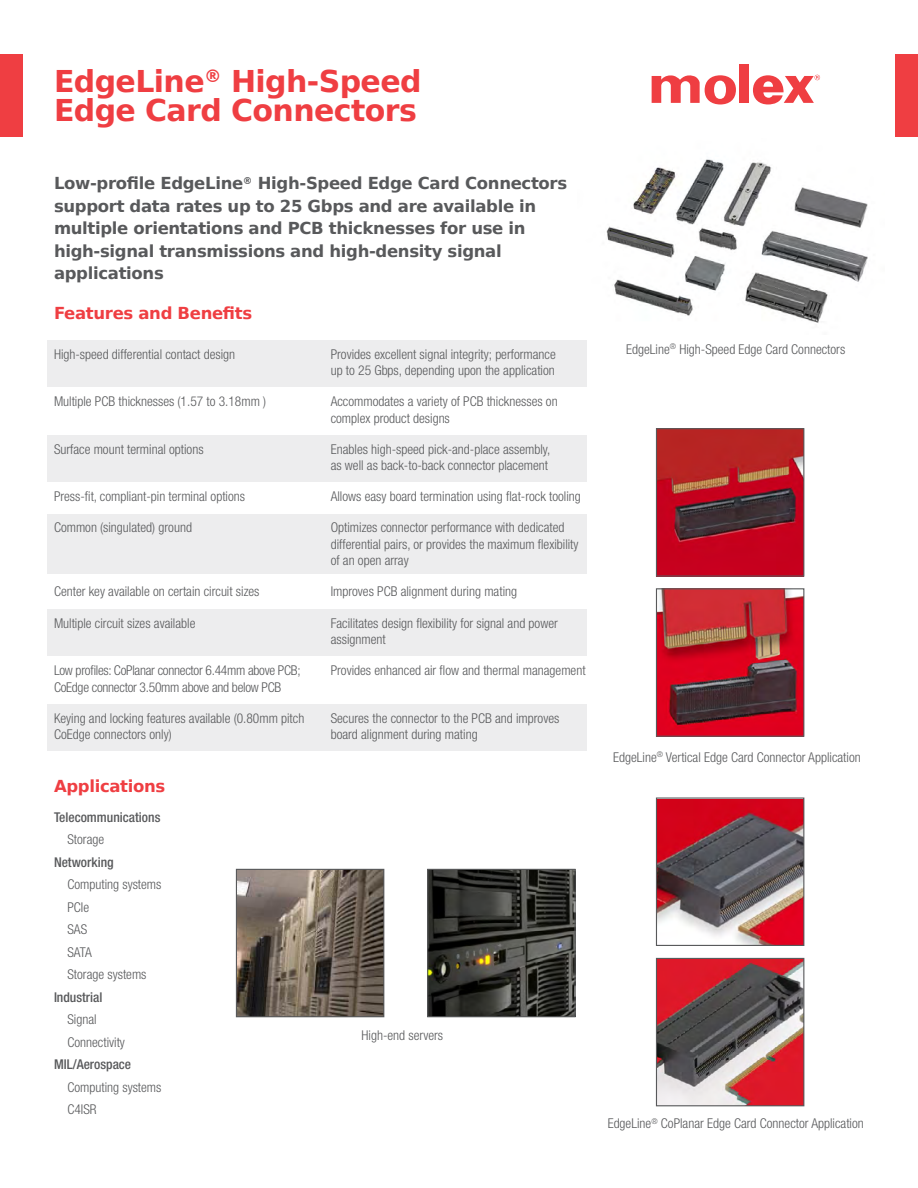
<style>
.page{position:relative;width:918px;height:1188px;background:#fff}
.page>*{position:absolute;margin:0;border:0;box-sizing:border-box;transform-origin:0 0}
.t1{font:700 30px/28.8px "Bitstream Vera Sans";letter-spacing:-.02em;color:#ef3e42}
.body_text{font:700 16.5px/22.5px "Bitstream Vera Sans";letter-spacing:-.02em;color:#58595b}
.t2{font:700 16.5px "Bitstream Vera Sans";letter-spacing:-.02em;color:#ef3e42}
.Subheads{font:300 condensed 13.5px/16.5px "Helvetica Neue";color:#58595b}
.body_text-2{font:300 condensed 13.5px "Helvetica Neue";color:#58595b}
.Subheads-2{font:300 condensed 13.5px/16.5px "Helvetica Neue";letter-spacing:-.02em;color:#58595b}
.body_text-3{font:500 condensed 13.5px "Helvetica Neue";color:#58595b}
</style>
<div class="page">
<img style="left:606px;top:159px;width:262px;height:164px">
<div style="left:0;top:54px;width:23px;height:82px;background:#ef3e42"></div>
<div style="left:895px;top:54px;width:23px;height:82px;background:#ef3e42"></div>
<div style="left:739px;top:64px;width:10px;height:39px;background:#ef3e42"></div>
<svg style="left:652px;top:75px;width:84px;height:29px"></svg>
<svg style="left:753px;top:75px;width:67px;height:29px"></svg>
<div style="left:47px;top:340px;width:540px;height:46px;background:#ededee"></div>
<div style="left:47px;top:436px;width:540px;height:46px;background:#ededee"></div>
<div style="left:47px;top:609px;width:540px;height:46px;background:#ededee"></div>
<div style="left:47px;top:705px;width:540px;height:46px;background:#ededee"></div>
<div style="left:47px;top:514px;width:540px;height:60px;background:#ededee"></div>
<svg style="left:238px;top:871px;width:144px;height:144px;background:#71665a"></svg>
<div style="left:236px;top:869px;width:148px;height:148px;border:1px solid #58595b"></div>
<svg style="left:429px;top:871px;width:145px;height:144px;background:#34342f"></svg>
<div style="left:427px;top:869px;width:149px;height:148px;border:1px solid #58595b"></div>
<img style="left:658px;top:430px;width:144px;height:145px">
<div style="left:656px;top:428px;width:148px;height:149px;border:1px solid #58595b"></div>
<img style="left:658px;top:590px;width:144px;height:145px">
<div style="left:656px;top:588px;width:148px;height:149px;border:1px solid #58595b"></div>
<img style="left:658px;top:799px;width:144px;height:145px">
<div style="left:656px;top:797px;width:148px;height:149px;border:1px solid #58595b"></div>
<img style="left:658px;top:960px;width:144px;height:144px">
<div style="left:656px;top:958px;width:148px;height:148px;border:1px solid #58595b"></div>
<p class="t1" style="left:54px;top:67px;width:369px">EdgeLine<sup>®</sup> High-Speed<br>Edge Card Connectors</p>
<p class="body_text" style="left:54px;top:172px;width:515px">Low-profile EdgeLine<sup>®</sup> High-Speed Edge Card Connectors support data rates up to 25 Gbps and are available in multiple orientations and PCB thicknesses for use in high-signal transmissions and high-density signal applications</p>
<p class="t2" style="left:54px;top:304px;width:200px">Features and Benefits</p>
<p class="Subheads" style="left:54px;top:345px;width:183px">High-speed differential contact design</p>
<p class="Subheads" style="left:54px;top:393px;width:214px">Multiple PCB thicknesses (1.57 to 3.18mm )</p>
<p class="Subheads" style="left:54px;top:441px;width:151px">Surface mount terminal options</p>
<p class="Subheads" style="left:54px;top:488px;width:193px">Press-fit, compliant-pin terminal options</p>
<p class="Subheads" style="left:54px;top:519px;width:140px">Common (singulated) ground</p>
<p class="Subheads" style="left:54px;top:583px;width:207px">Center key available on certain circuit sizes</p>
<p class="Subheads" style="left:54px;top:614px;width:143px">Multiple circuit sizes available</p>
<p class="Subheads-2" style="left:54px;top:662px;width:248px">Low profiles: CoPlanar connector 6.44mm above PCB;<br>CoEdge connector 3.50mm above and below PCB</p>
<p class="Subheads" style="left:54px;top:710px;width:252px">Keying and locking features available (0.80mm pitch<br>CoEdge connectors only)</p>
<p class="t2" style="left:54px;top:777px;width:113px">Applications</p>
<p class="body_text-3" style="left:54px;top:809px;width:108px">Telecommunications</p>
<p class="body_text-2" style="left:68px;top:832px;width:38px">Storage</p>
<p class="body_text-3" style="left:54px;top:854px;width:61px">Networking</p>
<p class="body_text-2" style="left:68px;top:877px;width:95px">Computing systems</p>
<p class="body_text-2" style="left:68px;top:899px;width:23px">PCIe</p>
<p class="body_text-2" style="left:68px;top:922px;width:21px">SAS</p>
<p class="body_text-2" style="left:68px;top:944px;width:26px">SATA</p>
<p class="body_text-2" style="left:68px;top:967px;width:81px">Storage systems</p>
<p class="body_text-3" style="left:54px;top:989px;width:50px">Industrial</p>
<p class="body_text-2" style="left:68px;top:1012px;width:31px">Signal</p>
<p class="body_text-2" style="left:68px;top:1034px;width:59px">Connectivity</p>
<p class="body_text-3" style="left:54px;top:1056px;width:79px">MIL/Aerospace</p>
<p class="body_text-2" style="left:68px;top:1079px;width:95px">Computing systems</p>
<p class="body_text-2" style="left:68px;top:1102px;width:31px">C4ISR</p>
<p class="Subheads" style="left:331px;top:345px;width:227px">Provides excellent signal integrity; performance up to 25 Gbps, depending upon the application</p>
<p class="Subheads" style="left:331px;top:393px;width:228px">Accommodates a variety of PCB thicknesses on complex product designs</p>
<p class="Subheads" style="left:331px;top:441px;width:221px">Enables high-speed pick-and-place assembly, as well as back-to-back connector placement</p>
<p class="Subheads" style="left:331px;top:488px;width:252px">Allows easy board termination using flat-rock tooling</p>
<p class="Subheads" style="left:331px;top:519px;width:249px">Optimizes connector performance with dedicated differential pairs, or provides the maximum flexibility of an open array</p>
<p class="Subheads" style="left:331px;top:583px;width:188px">Improves PCB alignment during mating</p>
<p class="Subheads" style="left:331px;top:614px;width:229px">Facilitates design flexibility for signal and power assignment</p>
<p class="Subheads" style="left:331px;top:662px;width:256px">Provides enhanced air flow and thermal management</p>
<p class="Subheads" style="left:331px;top:710px;width:230px">Secures the connector to the PCB and improves board alignment during mating</p>
<p class="body_text-2" style="left:362px;top:1028px;width:83px">High-end servers</p>
<p class="body_text-2" style="left:626px;top:341px;width:221px">EdgeLine<sup>®</sup> High-Speed Edge Card Connectors</p>
<p class="body_text-2" style="left:613px;top:749px;width:249px">EdgeLine<sup>®</sup> Vertical Edge Card Connector Application</p>
<p class="body_text-2" style="left:608px;top:1116px;width:258px">EdgeLine<sup>®</sup> CoPlanar Edge Card Connector Application</p>
</div>
